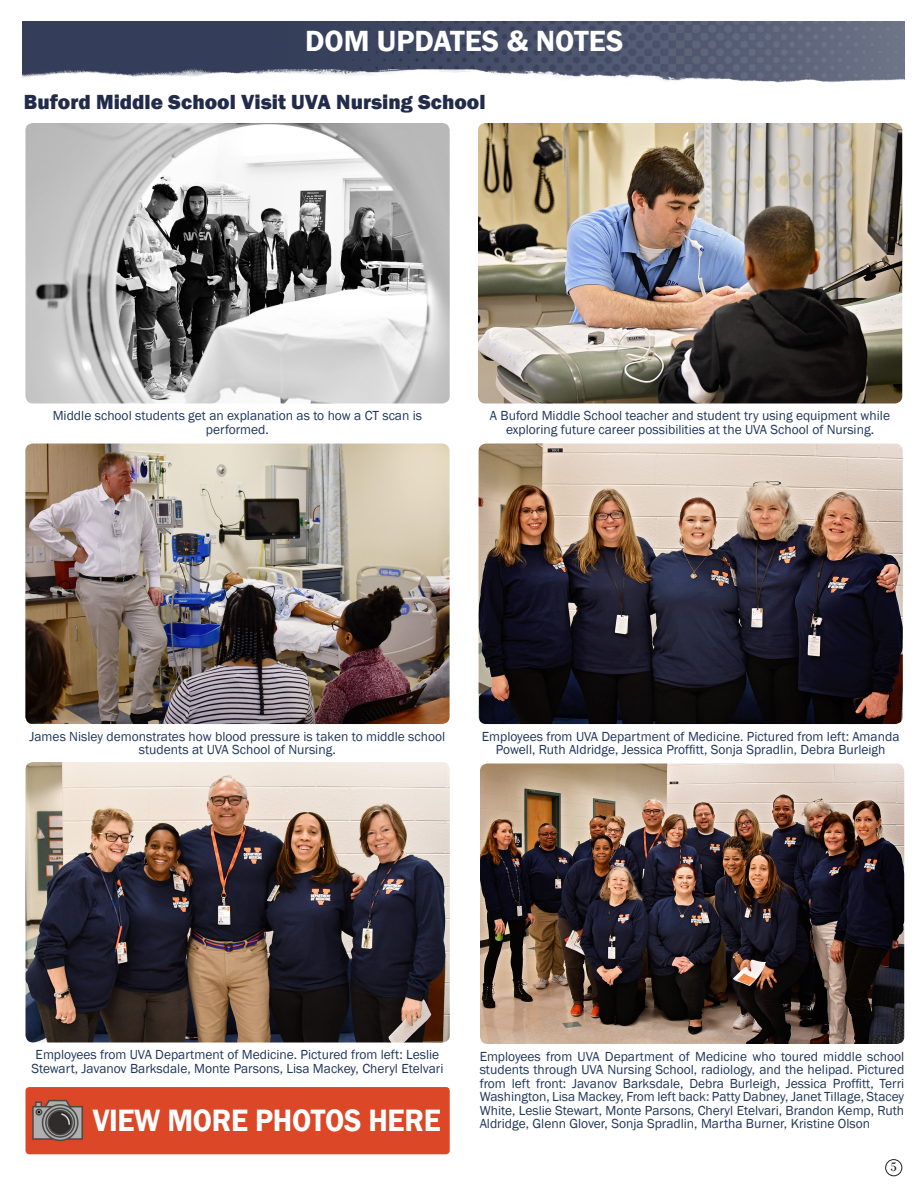
<style>
.page{position:relative;width:918px;height:1188px;background:#fff}
.page>*{position:absolute;margin:0;border:0;box-sizing:border-box;transform-origin:0 0}
.t1{font:600 31.8px "Franklin Gothic";letter-spacing:-.01em;color:#fff;scale:.94 1}
.t2{font:600 30px "Franklin Gothic";color:#fff}
.t3{font:800 21px "Franklin Gothic";color:#222c4a}
.t4{font:13.5px/13.5px "Franklin Gothic";color:#20365c;text-align:center}
.t5{font:13.5px "Bodoni";color:#231f20}
</style>
<div class="page">
<img style="left:22px;top:21px;width:883px;height:62px">
<img style="left:25px;top:444px;width:425px;height:280px">
<img style="left:25px;top:123px;width:425px;height:281px">
<img style="left:478px;top:123px;width:424px;height:281px">
<img style="left:26px;top:762px;width:424px;height:281px">
<img style="left:479px;top:444px;width:424px;height:280px">
<img style="left:480px;top:764px;width:424px;height:280px">
<img style="left:26px;top:1087px;width:424px;height:67px">
<div style="left:886px;top:1159px;width:16px;height:17px;border:1px solid #231f20;border-radius:50%"></div>
<h2 class="t2" style="left:305px;top:22px;width:320px">DOM UPDATES &amp; NOTES</h2>
<h3 class="t3" style="left:24px;top:88px;width:463px">Buford Middle School Visit UVA Nursing School</h3>
<p class="t4" style="left:53px;top:409px;width:371px">Middle school students get an explanation as to how a CT scan is performed.</p>
<p class="t4" style="left:490px;top:409px;width:402px">A Buford Middle School teacher and student try using equipment while exploring future career possibilities at the UVA School of Nursing.</p>
<p class="t4" style="left:29px;top:730px;width:417px">James Nisley demonstrates how blood pressure is taken to middle school students at UVA School of Nursing.</p>
<p class="t4" style="left:482px;top:730px;width:419px">Employees from UVA Department of Medicine. Pictured from left: Amanda<br>Powell, Ruth Aldridge, Jessica Proffitt, Sonja Spradlin, Debra Burleigh</p>
<p class="t4" style="left:31px;top:1048px;width:414px">Employees from UVA Department of Medicine. Pictured from left: Leslie<br>Stewart, Javanov Barksdale, Monte Parsons, Lisa Mackey, Cheryl Etelvari</p>
<p class="t4" style="left:480px;top:1050px;width:426px;text-align:justify">Employees from UVA Department of Medicine who toured middle school students through UVA Nursing School, radiology, and the helipad. Pictured from left front: Javanov Barksdale, Debra Burleigh, Jessica Proffitt, Terri Washington, Lisa Mackey, From left back: Patty Dabney, Janet Tillage, Stacey White, Leslie Stewart, Monte Parsons, Cheryl Etelvari, Brandon Kemp, Ruth</p>
<h1 class="t1" style="left:93px;top:1101px;width:372px">VIEW MORE PHOTOS HERE</h1>
<p class="t4" style="left:480px;top:1117px;width:392px">Aldridge, Glenn Glover, Sonja Spradlin, Martha Burner, Kristine Olson</p>
<p class="t5" style="left:890px;top:1159px;width:8px">5</p>
</div>
